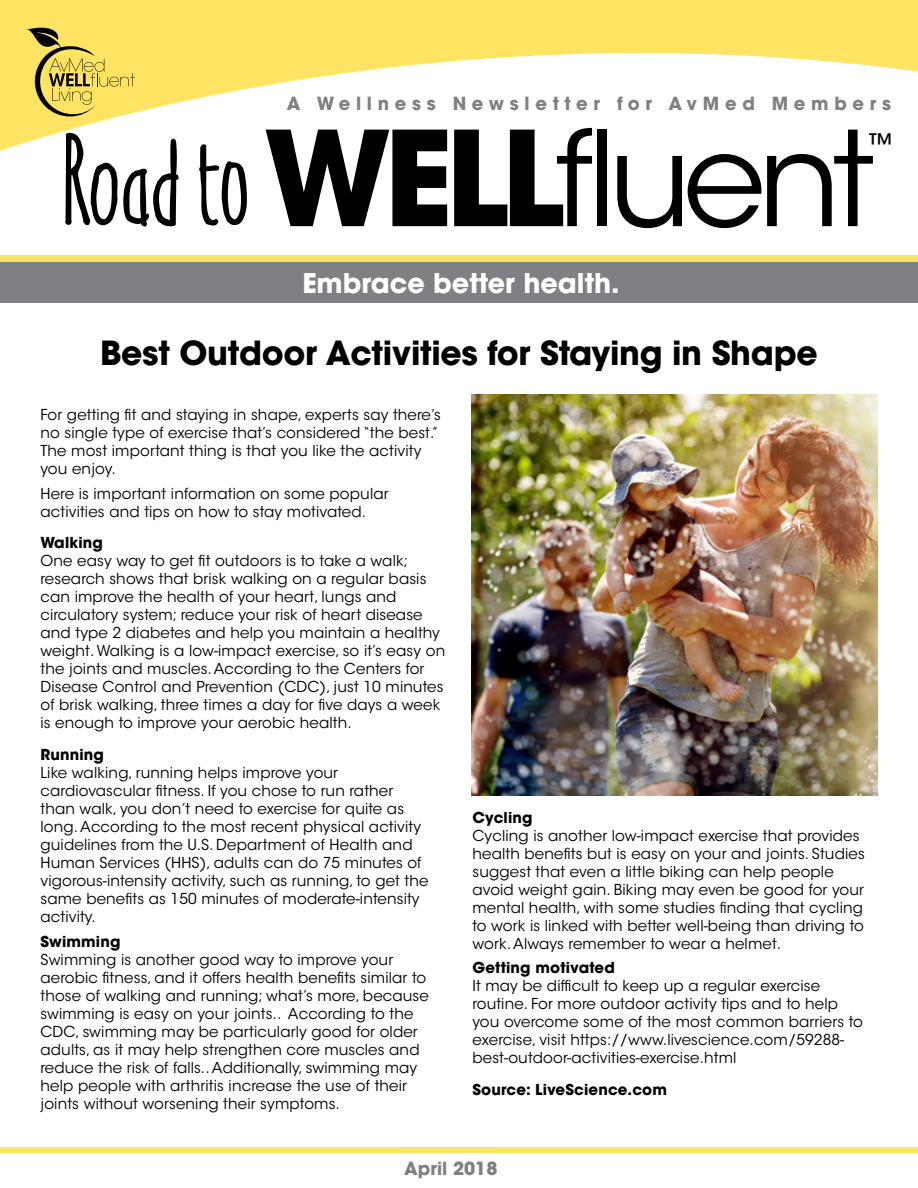
<style>
.page{position:relative;width:918px;height:1188px;background:#fff}
.page>*{position:absolute;margin:0;border:0;box-sizing:border-box;transform-origin:0 0}
.t1{font:130.5px "ITC Avant Garde Std";letter-spacing:-.06em;color:#000}
.t2{font:120px "Amatic Mod Bold ON Ept TWO";color:#000}
.t3{font:700 33px "ITC Avant Garde Std";letter-spacing:-.01em;color:#000}
.t4{font:700 27px "ITC Avant Garde Std";color:#fff}
.t5{font:500 25.35px "ITC Avant Garde Std";color:#000}
.t6{font:700 18px "ITC Avant Garde Std";letter-spacing:.315em;color:#7e8083}
.t7{font:700 18px "ITC Avant Garde Std";color:#7e8083}
.t8{font:15px/18px "ITC Avant Garde Std";letter-spacing:.01em;color:#000}
.t9{font:700 15px "ITC Avant Garde Std";letter-spacing:.01em;color:#000}
.s1{font-weight:700}
</style>
<div class="page">
<div style="left:0;top:1148px;width:918px;height:5px;background:#ffe363"></div>
<svg style="left:0;top:0;width:918px;height:151px"></svg>
<svg style="left:26px;top:28px;width:109px;height:89px"></svg>
<div style="left:0;top:255px;width:918px;height:40px;background:#ffe363"></div>
<div style="left:0;top:262px;width:918px;height:41px;background:#7e8083"></div>
<img style="left:472px;top:395px;width:406px;height:401px">
<h2 class="t2" style="left:60px;top:103px;width:192px">Road to</h2>
<p class="t6" style="left:287px;top:91px;width:606px">A Wellness Newsletter for AvMed Members</p>
<h1 class="t1" style="left:264px;top:100px;width:612px"><span class="s1">WELL</span>fluent</h1>
<h3 class="t5" style="left:869px;top:127px;width:27px">™</h3>
<h3 class="t4" style="left:302px;top:265px;width:319px">Embrace better health.</h3>
<h3 class="t3" style="left:100px;top:332px;width:719px">Best Outdoor Activities for Staying in Shape</h3>
<p class="t8" style="left:40px;top:406px;width:402px">For getting fit and staying in shape, experts say there’s no single type of exercise that’s considered “the best.” The most important thing is that you like the activity you enjoy.</p>
<p class="t8" style="left:40px;top:485px;width:350px">Here is important information on some popular activities and tips on how to stay motivated.</p>
<p class="t9" style="left:40px;top:533px;width:64px">Walking</p>
<p class="t8" style="left:40px;top:552px;width:406px">One easy way to get fit outdoors is to take a walk; research shows that brisk walking on a regular basis can improve the health of your heart, lungs and circulatory system; reduce your risk of heart disease and type 2 diabetes and help you maintain a healthy weight. Walking is a low-impact exercise, so it’s easy on the joints and muscles. According to the Centers for Disease Control and Prevention (CDC), just 10 minutes of brisk walking, three times a day for five days a week is enough to improve your aerobic health.</p>
<p class="t9" style="left:40px;top:745px;width:65px">Running</p>
<p class="t8" style="left:40px;top:764px;width:390px">Like walking, running helps improve your cardiovascular fitness. If you chose to run rather than walk, you don’t need to exercise for quite as long. According to the most recent physical activity guidelines from the U.S. Department of Health and Human Services (HHS), adults can do 75 minutes of vigorous-intensity activity, such as running, to get the same benefits as 150 minutes of moderate-intensity activity.</p>
<p class="t9" style="left:40px;top:931px;width:81px">Swimming</p>
<p class="t8" style="left:40px;top:951px;width:390px">Swimming is another good way to improve your aerobic fitness, and it offers health benefits similar to those of walking and running; what’s more, because swimming is easy on your joints.. According to the CDC, swimming may be particularly good for older adults, as it may help strengthen core muscles and reduce the risk of falls.. Additionally, swimming may help people with arthritis increase the use of their joints without worsening their symptoms.</p>
<p class="t9" style="left:472px;top:807px;width:61px">Cycling</p>
<p class="t8" style="left:472px;top:826px;width:394px">Cycling is another low-impact exercise that provides health benefits but is easy on your and joints. Studies suggest that even a little biking can help people avoid weight gain. Biking may even be good for your mental health, with some studies finding that cycling to work is linked with better well-being than driving to work. Always remember to wear a helmet.</p>
<p class="t9" style="left:472px;top:958px;width:144px">Getting motivated</p>
<p class="t8" style="left:472px;top:977px;width:392px">It may be difficult to keep up a regular exercise routine. For more outdoor activity tips and to help you overcome some of the most common barriers to exercise, visit https://www.livescience.com/59288- best-outdoor-activities-exercise.html</p>
<p class="t9" style="left:472px;top:1080px;width:196px">Source: LiveScience.com</p>
<p class="t7" style="left:404px;top:1157px;width:95px">April 2018</p>
</div>
